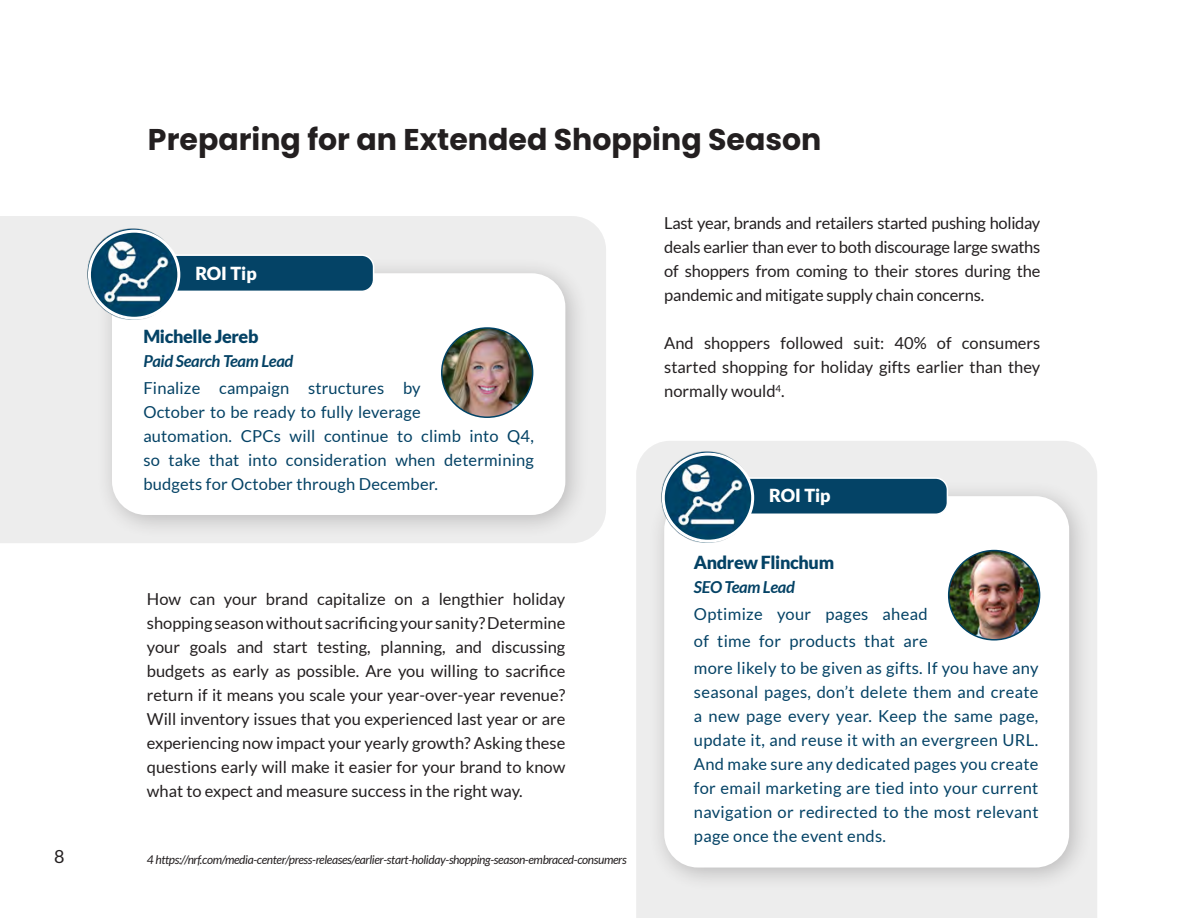
<style>
.page{position:relative;width:1188px;height:918px;background:#fff}
.page>*{position:absolute;margin:0;border:0;box-sizing:border-box;transform-origin:0 0}
.t1{font:700 30px "Poppins";color:#231f20}
.t2{font:900 18px "Lato";letter-spacing:-.02em;color:#044265}
.t3{font:900 18px "Lato";color:#fff}
.t4{font:18px "Lato";color:#231f20}
.t5{font:16.5px/24px "Lato";color:#231f20;text-align:justify}
.t6{font:16.5px/24px "Lato";letter-spacing:.01em;color:#044265}
.t7{font:italic 700 16.5px "Lato";letter-spacing:-.02em;color:#044265}
.t8{font:italic 12px "Lato";letter-spacing:-.03em;color:#231f20}
</style>
<div class="page">
<div style="left:0;top:216px;width:606px;height:327px;background:#ededed"></div>
<div style="left:95px;top:257px;width:495px;height:282px;background:#231f20;opacity:.25"></div>
<div style="left:112px;top:273px;width:453px;height:242px;background:#fff;border-radius:34px"></div>
<svg style="left:185px;top:254px;width:190px;height:37px;background:#185172"></svg>
<img style="left:82px;top:223px;width:103px;height:103px">
<div style="left:88px;top:230px;width:92px;height:90px;border:3px solid #fff;border-radius:50%"></div>
<div style="left:636px;top:441px;width:461px;height:477px;background:#ededed"></div>
<div style="left:648px;top:480px;width:445px;height:411px;background:#231f20;opacity:.25"></div>
<div style="left:664px;top:496px;width:405px;height:372px;background:#fff;border-radius:34px"></div>
<svg style="left:759px;top:477px;width:190px;height:37px;background:#185272"></svg>
<img style="left:656px;top:446px;width:103px;height:103px">
<div style="left:662px;top:453px;width:92px;height:90px;border:3px solid #fff;border-radius:50%"></div>
<img style="left:442px;top:328px;width:91px;height:89px">
<div style="left:441px;top:327px;width:92px;height:91px;border:2px solid #004366;border-radius:50%"></div>
<img style="left:949px;top:551px;width:91px;height:87px">
<div style="left:948px;top:550px;width:92px;height:91px;border:2px solid #004366;border-radius:50%"></div>
<p class="t4" style="left:54px;top:847px;width:12px">8</p>
<p class="t1" style="left:148px;top:122px;width:675px">Preparing for an Extended Shopping Season</p>
<p class="t3" style="left:195px;top:262px;width:63px">ROI Tip</p>
<p class="t2" style="left:143px;top:326px;width:117px">Michelle Jereb</p>
<p class="t7" style="left:143px;top:352px;width:151px">Paid Search Team Lead</p>
<p class="t6" style="left:143px;top:376px;width:392px">Finalize campaign structures by<br>October to be ready to fully leverage<br>automation. CPCs will continue to climb into Q4, so take that into consideration when determining budgets for October through December.</p>
<p class="t5" style="left:147px;top:587px;width:420px">How can your brand capitalize on a lengthier holiday shopping season without sacrificing your sanity? Determine your goals and start testing, planning, and discussing budgets as early as possible. Are you willing to sacrifice return if it means you scale your year-over-year revenue?<br>Will inventory issues that you experienced last year or are experiencing now impact your yearly growth? Asking these questions early will make it easier for your brand to know what to expect and measure success in the right way.</p>
<p class="t8" style="left:147px;top:853px;width:481px">4 https://nrf.com/media-center/press-releases/earlier-start-holiday-shopping-season-embraced-consumers</p>
<p class="t5" style="left:664px;top:211px;width:378px">Last year, brands and retailers started pushing holiday deals earlier than ever to both discourage large swaths of shoppers from coming to their stores during the pandemic and mitigate supply chain concerns.</p>
<p class="t5" style="left:664px;top:331px;width:378px">And shoppers followed suit: 40% of consumers started shopping for holiday gifts earlier than they normally would<sup>4</sup>.</p>
<p class="t3" style="left:769px;top:485px;width:63px">ROI Tip</p>
<p class="t2" style="left:694px;top:552px;width:142px">Andrew Flinchum</p>
<p class="t7" style="left:694px;top:578px;width:103px">SEO Team Lead</p>
<p class="t6" style="left:694px;top:601px;width:346px;line-height:27px">Optimize your pages ahead<br>of time for products that are<br>more likely to be given as gifts. If you have any</p>
<p class="t6" style="left:694px;top:680px;width:346px;text-align:justify">seasonal pages, don’t delete them and create a new page every year. Keep the same page, update it, and reuse it with an evergreen URL.<br>And make sure any dedicated pages you create for email marketing are tied into your current navigation or redirected to the most relevant page once the event ends.</p>
</div>
